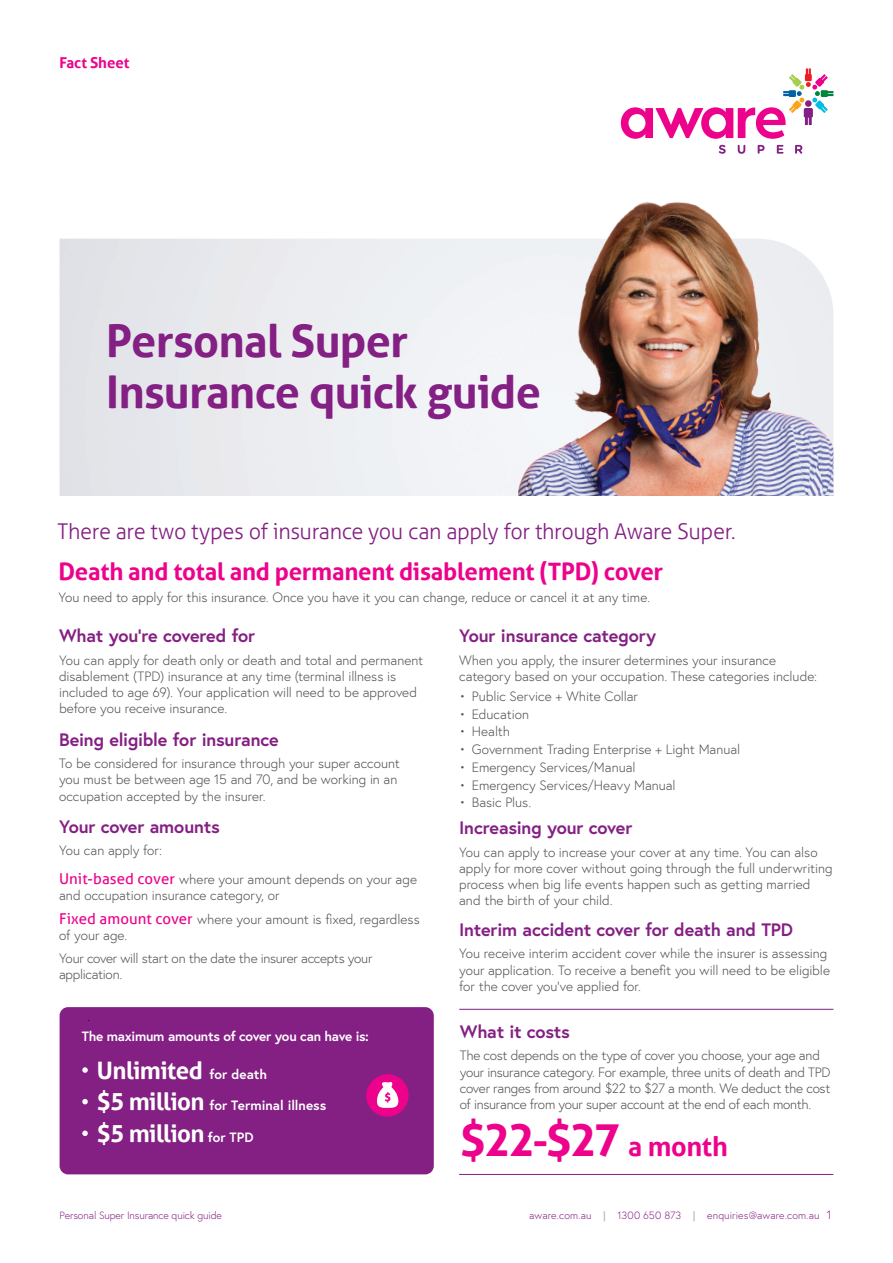
<style>
.page{position:relative;width:893px;height:1263px;background:#fff}
.page>*{position:absolute;margin:0;border:0;box-sizing:border-box;transform-origin:0 0}
.t1{font:700 45px/51px "Aller";letter-spacing:-.015em;color:#841f83}
.t2{font:700 45px "Aller";color:#ed028c}
.t3{font:700 24px "Aller";letter-spacing:-.01em;color:#ed028c}
.t4{font:700 24px "Aller";letter-spacing:-.025em;color:#fff}
.t5{font:300 21.75px "Aller";letter-spacing:-.02em;color:#841f83}
.t6{font:700 18px "Europa";letter-spacing:-.01em;color:#841f83}
.t7{font:italic 300 18px "Europa";color:#231f20}
.t8{font:700 15px "Aller";letter-spacing:-.005em;color:#ed028c}
.t9{font:300 13.5px/16.2px "Europa";color:#4b4c4d}
.t10{font:300 13.5px/16.2px "Europa";letter-spacing:-.02em;color:#4b4c4d}
.t11{font:700 13.5px "Europa";letter-spacing:-.01em;color:#fff}
.t12{font:300 10.5px "Europa";letter-spacing:.015em;color:#841f83}
.t13{font:300 10.5px "Europa";letter-spacing:-.01em;color:#841f83}
.s1{font-family:"Aller";font-weight:400;font-size:15px;color:#ed028c}
.s2{font-family:"Europa";font-size:13.5px}
.s3{font-family:"Aller";font-size:24px}
.s4{font-size:27px}
.s5{font-weight:700;color:#bcbdc0}
.s6{font-size:12px}
</style>
<div class="page">
<svg style="left:719px;top:145px;width:7px;height:9px"></svg>
<svg style="left:738px;top:145px;width:7px;height:9px"></svg>
<svg style="left:758px;top:145px;width:7px;height:9px"></svg>
<svg style="left:777px;top:145px;width:6px;height:9px"></svg>
<svg style="left:795px;top:145px;width:7px;height:9px"></svg>
<svg style="left:621px;top:68px;width:212px;height:71px"></svg>
<hr style="left:459px;top:1009px;width:374px;height:1px;background:#841f83">
<hr style="left:459px;top:1174px;width:374px;height:1px;background:#841f83">
<img style="left:518px;top:202px;width:315px;height:294px">
<div style="left:60px;top:1007px;width:374px;height:167px;background:#841f83;border-radius:9px"></div>
<svg style="left:82px;top:1067px;width:6px;height:6px"></svg>
<svg style="left:82px;top:1099px;width:6px;height:5px"></svg>
<svg style="left:82px;top:1130px;width:6px;height:6px"></svg>
<svg style="left:366px;top:1074px;width:43px;height:42px"></svg>
<p class="t8" style="left:60px;top:53px;width:71px">Fact Sheet</p>
<h1 class="t1" style="left:106px;top:315px;width:436px">Personal Super<br>Insurance quick guide</h1>
<h3 class="t5" style="left:58px;top:518px;width:679px">There are two types of insurance you can apply for through Aware Super.</h3>
<h2 class="t3" style="left:58px;top:556px;width:606px">Death and total and permanent disablement (TPD) cover</h2>
<p class="t9" style="left:58px;top:589px;width:593px">You need to apply for this insurance. Once you have it you can change, reduce or cancel it at any time.</p>
<h3 class="t6" style="left:59px;top:624px;width:198px">What you’re covered for</h3>
<p class="t9" style="left:59px;top:652px;width:366px">You can apply for death only or death and total and permanent disablement (TPD) insurance at any time (terminal illness is included to age 69). Your application will need to be approved before you receive insurance.</p>
<h3 class="t6" style="left:59px;top:727px;width:221px">Being eligible for insurance</h3>
<p class="t9" style="left:59px;top:755px;width:342px">To be considered for insurance through your super account you must be between age 15 and 70, and be working in an occupation accepted by the insurer.</p>
<h3 class="t6" style="left:59px;top:814px;width:162px">Your cover amounts</h3>
<p class="t9" style="left:59px;top:836px;width:359px;line-height:28.7px">You can apply for:<br><span class="s1">Unit-based cover</span> where your amount depends on your age</p>
<p class="t9" style="left:59px;top:884px;width:362px;line-height:23.5px">and occupation insurance category, or<br><span class="s1">Fixed amount cover</span> where your amount is fixed, regardless</p>
<p class="t9" style="left:59px;top:924px;width:315px;line-height:22.5px">of your age.<br>Your cover will start on the date the insurer accepts your</p>
<p class="t10" style="left:59px;top:966px;width:65px">application.</p>
<h3 class="t7" style="left:87px;top:1004px;width:5px">.</h3>
<h2 class="t4" style="left:97px;top:1055px;width:172px">Unlimited <span class="s2">for death</span></h2>
<p class="t11" style="left:97px;top:1096px;width:231px"><span class="s3">$5 million</span> for Terminal illness</p>
<h2 class="t4" style="left:97px;top:1119px;width:158px">$5 million <span class="s2">for TPD</span></h2>
<p class="t11" style="left:82px;top:1027px;width:289px">The maximum amounts of cover you can have is:</p>
<h3 class="t6" style="left:459px;top:624px;width:199px">Your insurance category</h3>
<p class="t9" style="left:459px;top:652px;width:359px">When you apply, the insurer determines your insurance category based on your occupation. These categories include:</p>
<p class="t9" style="left:459px;top:688px;width:180px">• Public Service + White Collar</p>
<p class="t9" style="left:459px;top:706px;width:72px">• Education</p>
<p class="t9" style="left:459px;top:723px;width:52px">• Health</p>
<p class="t9" style="left:459px;top:741px;width:283px">• Government Trading Enterprise + Light Manual</p>
<p class="t9" style="left:459px;top:759px;width:178px">• Emergency Services/Manual</p>
<p class="t9" style="left:459px;top:777px;width:218px">• Emergency Services/Heavy Manual</p>
<p class="t9" style="left:459px;top:794px;width:74px">• Basic Plus.</p>
<h3 class="t6" style="left:459px;top:815px;width:175px">Increasing your cover</h3>
<p class="t9" style="left:459px;top:843px;width:375px">You can apply to increase your cover at any time. You can also apply for more cover without going through the full underwriting process when big life events happen such as getting married and the birth of your child.</p>
<h3 class="t6" style="left:459px;top:917px;width:335px">Interim accident cover for death and TPD</h3>
<p class="t9" style="left:459px;top:945px;width:372px">You receive interim accident cover while the insurer is assessing your application. To receive a benefit you will need to be eligible for the cover you’ve applied for.</p>
<h3 class="t6" style="left:460px;top:1019px;width:112px">What it costs</h3>
<p class="t10" style="left:460px;top:1047px;width:372px">The cost depends on the type of cover you choose, your age and your insurance category. For example, three units of death and TPD cover ranges from around $22 to $27 a month. We deduct the cost of insurance from your super account at the end of each month.</p>
<h1 class="t2" style="left:460px;top:1113px;width:270px">$22-$27 <span class="s4">a month</span></h1>
<p class="t13" style="left:60px;top:1209px;width:164px">Personal Super Insurance quick guide</p>
<p class="t12" style="left:529px;top:1209px;width:304px">aware.com.au <span class="s5">|</span> 1300 650 873 <span class="s5">|</span> enquiries@aware.com.au <span class="s6">1</span></p>
</div>
